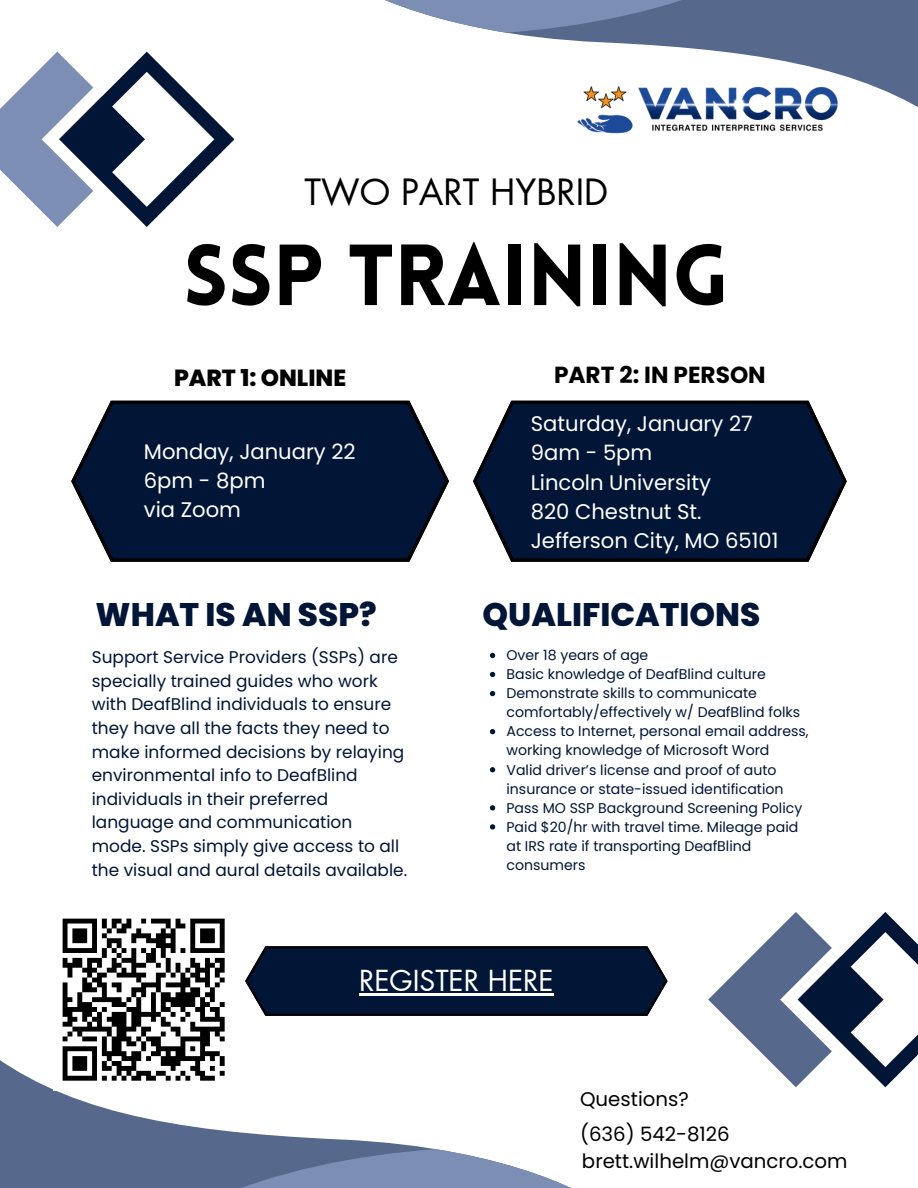
<style>
.page{position:relative;width:918px;height:1188px;background:#fff}
.page>*{position:absolute;margin:0;border:0;box-sizing:border-box;transform-origin:0 0}
.t1{font:900 84.75px "Lovelo";color:#000}
.t2{font:35.4px "Futura LT Pro";color:#000}
.t3{font:800 32.7px "Poppins";color:#011536}
.t4{font:28.35px "Futura LT Pro";color:#fff}
.t5{font:700 23.25px "Poppins";color:#000}
.t6{font:800 23.25px "Poppins";color:#000}
.t7{font:21.15px "Poppins";color:#fff}
.t8{font:19.8px "Poppins";color:#000}
.t9{font:16.95px/23.7px "Poppins";color:#011536}
.t10{font:14.1px/19px "Poppins";color:#011536}
</style>
<div class="page">
<svg style="left:0;top:1120px;width:434px;height:68px;fill:#56688c"></svg>
<svg style="left:206px;top:1149px;width:365px;height:39px"></svg>
<svg style="left:0;top:1060px;width:154px;height:60px;fill:#56688c"></svg>
<svg style="left:245px;top:946px;width:423px;height:70px;background:#0d1f3c"></svg>
<svg style="left:0;top:105px;width:234px;height:122px"></svg>
<svg style="left:4px;top:51px;width:230px;height:55px"></svg>
<svg style="left:509px;top:0;width:409px;height:62px;fill:#56688c"></svg>
<svg style="left:385px;top:0;width:351px;height:33px;background:#8191b0"></svg>
<svg style="left:789px;top:62px;width:129px;height:45px;fill:#56688c"></svg>
<svg style="left:708px;top:912px;width:210px;height:175px"></svg>
<div style="left:53px;top:909px;width:181px;height:181px;background:#fff"></div>
<svg style="left:62px;top:918px;width:163px;height:163px"></svg>
<img style="left:577px;top:67px;width:278px;height:67px">
<hr style="left:359px;top:993px;width:195px;height:3px;background:#fff">
<svg style="left:71px;top:401px;width:378px;height:161px;background:#1b2c47"></svg>
<svg style="left:473px;top:401px;width:374px;height:161px;background:#1b2b47"></svg>
<svg style="left:490px;top:653px;width:5px;height:5px"></svg>
<svg style="left:490px;top:672px;width:5px;height:5px"></svg>
<svg style="left:490px;top:691px;width:5px;height:5px"></svg>
<svg style="left:490px;top:729px;width:5px;height:5px"></svg>
<svg style="left:490px;top:767px;width:5px;height:5px"></svg>
<svg style="left:490px;top:805px;width:5px;height:6px"></svg>
<svg style="left:490px;top:824px;width:5px;height:6px"></svg>
<p class="t2" style="left:305px;top:175px;width:305px">TWO PART HYBRID</p>
<p class="t1" style="left:183px;top:242px;width:548px">SSP TRAINING</p>
<p class="t6" style="left:174px;top:362px;width:174px">PART 1: ONLINE</p>
<p class="t7" style="left:144px;top:437px;width:213px">Monday, January 22</p>
<p class="t7" style="left:144px;top:466px;width:123px">6pm - 8pm</p>
<p class="t7" style="left:144px;top:495px;width:99px">via Zoom</p>
<p class="t5" style="left:554px;top:359px;width:213px">PART 2: IN PERSON</p>
<p class="t7" style="left:531px;top:409px;width:223px">Saturday, January 27</p>
<p class="t7" style="left:531px;top:438px;width:123px">9am - 5pm</p>
<p class="t7" style="left:531px;top:467px;width:182px">Lincoln University</p>
<p class="t7" style="left:531px;top:497px;width:172px">820 Chestnut St.</p>
<p class="t7" style="left:531px;top:526px;width:249px">Jefferson City, MO 65101</p>
<p class="t3" style="left:96px;top:591px;width:282px">WHAT IS AN SSP?</p>
<p class="t9" style="left:92px;top:645px;width:317px">Support Service Providers (SSPs) are specially trained guides who work with DeafBlind individuals to ensure they have all the facts they need to make informed decisions by relaying environmental info to DeafBlind individuals in their preferred language and communication mode. SSPs simply give access to all the visual and aural details available.</p>
<p class="t10" style="left:506px;top:646px;width:143px">Over 18 years of age</p>
<p class="t3" style="left:483px;top:592px;width:279px">QUALIFICATIONS</p>
<p class="t10" style="left:506px;top:665px;width:261px">Basic knowledge of DeafBlind culture</p>
<p class="t10" style="left:506px;top:684px;width:295px">Demonstrate skills to communicate comfortably/effectively w/ DeafBlind folks</p>
<p class="t10" style="left:506px;top:722px;width:304px">Access to Internet, personal email address, working knowledge of Microsoft Word</p>
<p class="t10" style="left:506px;top:760px;width:279px">Valid driver’s license and proof of auto insurance or state-issued identification</p>
<p class="t10" style="left:506px;top:798px;width:297px">Pass MO SSP Background Screening Policy</p>
<p class="t10" style="left:506px;top:817px;width:293px">Paid $20/hr with travel time. Mileage paid at IRS rate if transporting DeafBlind consumers</p>
<p class="t4" style="left:359px;top:968px;width:196px">REGISTER HERE</p>
<p class="t8" style="left:580px;top:1085px;width:110px">Questions?</p>
<p class="t8" style="left:580px;top:1120px;width:151px">(636) 542-8126</p>
<p class="t8" style="left:582px;top:1148px;width:267px">brett.wilhelm@vancro.com</p>
</div>
